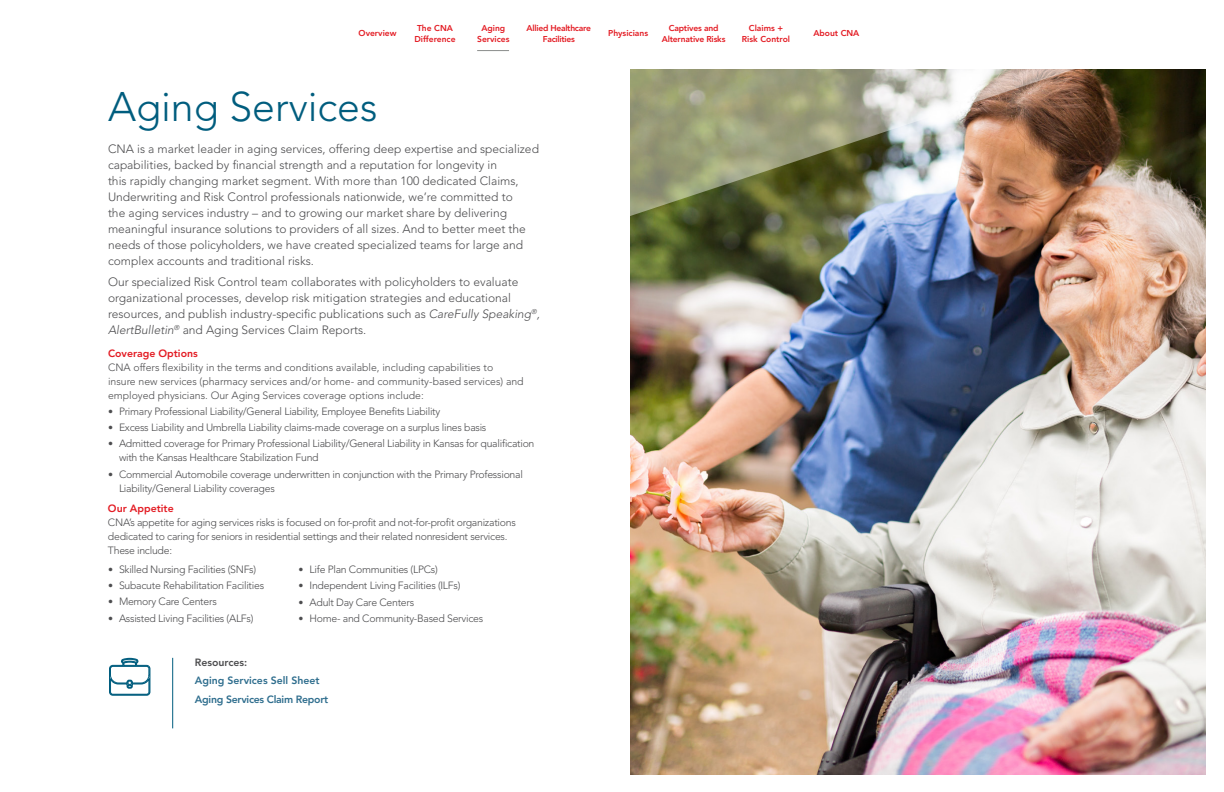
<style>
.page{position:relative;width:1224px;height:792px;background:#fff}
.page>*{position:absolute;margin:0;border:0;box-sizing:border-box;transform-origin:0 0}
.t1{font:300 41px "Avenir LT Std";color:#005d7e}
.t2{font:300 12px/16px "Avenir LT Std";color:#4d4d4f}
.t3{font:300 10.5px/14px "Avenir LT Std";letter-spacing:-.025em;color:#4d4d4f}
.t4{font:300 10.5px/14px "Avenir LT Std";color:#4d4d4f}
.t5{font:800 10.5px/18.5px "Avenir LT Std";letter-spacing:-.025em;color:#2f6e8e}
.t6{font:800 10.5px "Avenir LT Std";color:#e31b23}
.t7{font:800 10.5px "Avenir LT Std";color:#4d4d4f}
.t8{font:800 8.5px/10.2px "Avenir LT Std";color:#e31b23;text-align:center}
.t9{font:800 8.5px/10.2px "Avenir LT Std";letter-spacing:-.02em;color:#e31b23;text-align:center}
.t10{font:800 8.5px/10.2px "Avenir LT Std";letter-spacing:-.03em;color:#e31b23;text-align:center}
.s1{font-style:italic}
.s2{font-weight:800;font-size:10px}
</style>
<div class="page">
<img style="left:630px;top:221px;width:576px;height:553px">
<svg style="left:109px;top:657px;width:42px;height:39px"></svg>
<hr style="left:172px;top:658px;width:1px;height:70px;background:#005d7e">
<img style="left:630px;top:69px;width:576px;height:152px">
<hr style="left:477px;top:50px;width:32px;height:1px;background:#8b8d8c">
<p class="t8" style="left:414px;top:23px;width:43px">The CNA<br>Difference</p>
<p class="t9" style="left:662px;top:23px;width:65px">Captives and<br>Alternative Risks</p>
<p class="t10" style="left:527px;top:23px;width:66px">Allied Healthcare<br>Facilities</p>
<p class="t8" style="left:742px;top:23px;width:50px">Claims +<br>Risk Control</p>
<p class="t8" style="left:813px;top:28px;width:48px">About CNA</p>
<p class="t8" style="left:477px;top:23px;width:34px">Aging<br>Services</p>
<p class="t8" style="left:359px;top:28px;width:39px">Overview</p>
<p class="t8" style="left:608px;top:28px;width:41px">Physicians</p>
<h1 class="t1" style="left:108px;top:83px;width:271px">Aging Services</h1>
<p class="t2" style="left:108px;top:141px;width:433px">CNA is a market leader in aging services, offering deep expertise and specialized capabilities, backed by financial strength and a reputation for longevity in<br>this rapidly changing market segment. With more than 100 dedicated Claims, Underwriting and Risk Control professionals nationwide, we’re committed to<br>the aging services industry – and to growing our market share by delivering meaningful insurance solutions to providers of all sizes. And to better meet the needs of those policyholders, we have created specialized teams for large and complex accounts and traditional risks.</p>
<p class="t2" style="left:108px;top:273px;width:434px">Our specialized Risk Control team collaborates with policyholders to evaluate organizational processes, develop risk mitigation strategies and educational resources, and publish industry-specific publications such as <span class="s1">CareFully Speaking</span><sup>®</sup><span class="s1">, AlertBulletin</span><sup>®</sup> and Aging Services Claim Reports.</p>
<p class="t6" style="left:108px;top:347px;width:91px">Coverage Options</p>
<p class="t4" style="left:108px;top:360px;width:417px">CNA offers flexibility in the terms and conditions available, including capabilities to insure new services (pharmacy services and/or home- and community-based services) and employed physicians. Our Aging Services coverage options include:</p>
<p class="t3" style="left:108px;top:404px;width:334px"><span class="s2">•</span> Primary Professional Liability/General Liability, Employee Benefits Liability</p>
<p class="t3" style="left:108px;top:420px;width:380px"><span class="s2">•</span> Excess Liability and Umbrella Liability claims-made coverage on a surplus lines basis</p>
<p class="t3" style="left:119px;top:437px;width:417px;text-indent:-11px"><span class="s2">•</span> Admitted coverage for Primary Professional Liability/General Liability in Kansas for qualification with the Kansas Healthcare Stabilization Fund</p>
<p class="t3" style="left:119px;top:467px;width:405px;text-indent:-11px"><span class="s2">•</span> Commercial Automobile coverage underwritten in conjunction with the Primary Professional<br>Liability/General Liability coverages</p>
<p class="t6" style="left:108px;top:502px;width:67px">Our Appetite</p>
<p class="t3" style="left:108px;top:516px;width:409px">CNA’s appetite for aging services risks is focused on for-profit and not-for-profit organizations dedicated to caring for seniors in residential settings and their related nonresident services.<br>These include:</p>
<p class="t3" style="left:108px;top:562px;width:150px"><span class="s2">•</span> Skilled Nursing Facilities (SNFs)</p>
<p class="t3" style="left:108px;top:578px;width:158px"><span class="s2">•</span> Subacute Rehabilitation Facilities</p>
<p class="t3" style="left:108px;top:595px;width:110px"><span class="s2">•</span> Memory Care Centers</p>
<p class="t3" style="left:108px;top:611px;width:147px"><span class="s2">•</span> Assisted Living Facilities (ALFs)</p>
<p class="t3" style="left:299px;top:563px;width:141px"><span class="s2">•</span> Life Plan Communities (LPCs)</p>
<p class="t3" style="left:299px;top:579px;width:163px"><span class="s2">•</span> Independent Living Facilities (ILFs)</p>
<p class="t3" style="left:299px;top:595px;width:117px"><span class="s2">•</span> Adult Day Care Centers</p>
<p class="t3" style="left:299px;top:611px;width:186px"><span class="s2">•</span> Home- and Community-Based Services</p>
<p class="t7" style="left:195px;top:656px;width:54px">Resources:</p>
<p class="t5" style="left:195px;top:671px;width:135px">Aging Services Sell Sheet<br>Aging Services Claim Report</p>
</div>
